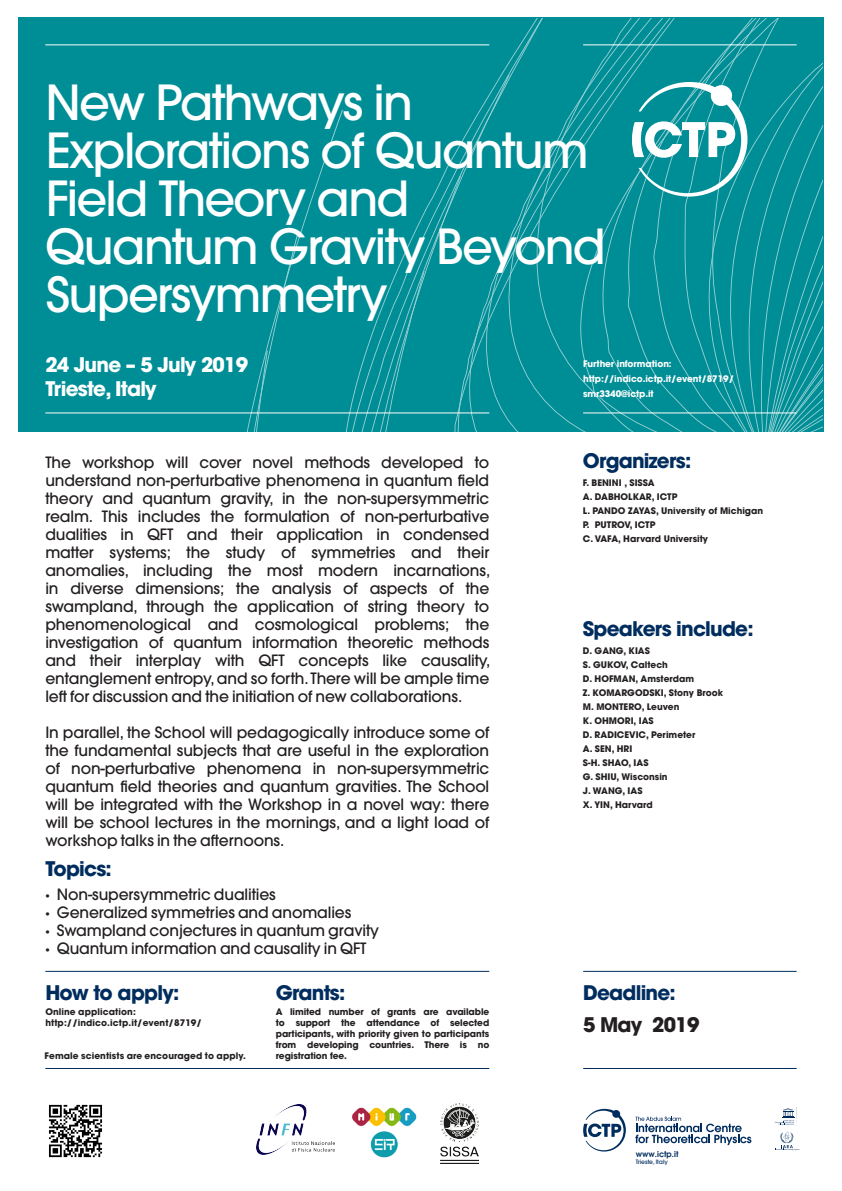
<style>
.page{position:relative;width:842px;height:1191px;background:#fff}
.page>*{position:absolute;margin:0;border:0;box-sizing:border-box;transform-origin:0 0}
.t1{font:500 48px/48px "Avant Garde";letter-spacing:-.035em;color:#fff}
.t2{font:700 20px "Avant Garde";letter-spacing:-.04em;color:#002d5e}
.t3{font:700 20px "Avant Garde";letter-spacing:-.04em;color:#fff}
.t4{font:700 20px "Avant Garde";letter-spacing:-.04em;color:#231f20}
.Body{font:500 15.5px/18px "Avant Garde";letter-spacing:-.01em;color:#231f20;text-align:justify}
.Body-2{font:700 9px/11px "Avant Garde";color:#231f20;text-align:justify}
.t5{font:700 9px "Avant Garde";letter-spacing:-.01em;color:#fff}
.Body-3{font:600 8px "Avant Garde";color:#002d5e}
.t6{font:500 6px "Avant Garde";letter-spacing:-.01em;color:#002d5e}
.s1{font-family:"Myriad Pro";font-weight:400}
</style>
<div class="page">
<div style="left:18px;top:18px;width:805px;height:414px;background:#008e96"></div>
<svg style="left:306px;top:18px;width:517px;height:414px"></svg>
<svg style="left:583px;top:1108px;width:43px;height:43px"></svg>
<svg style="left:635px;top:1116px;width:116px;height:29px"></svg>
<svg style="left:775px;top:1107px;width:25px;height:43px"></svg>
<img style="left:49px;top:1104px;width:53px;height:54px">
<hr style="left:45px;top:970px;width:444px;height:1px;background:#002d5e">
<hr style="left:45px;top:1068px;width:444px;height:1px;background:#002d5e">
<hr style="left:583px;top:970px;width:214px;height:1px;background:#002d5e">
<hr style="left:583px;top:1068px;width:214px;height:1px;background:#002d5e">
<img style="left:440px;top:1103px;width:39px;height:60px">
<img style="left:352px;top:1107px;width:65px;height:51px">
<img style="left:256px;top:1104px;width:78px;height:50px">
<svg style="left:632px;top:82px;width:115px;height:115px"></svg>
<hr style="left:45px;top:44px;width:444px;height:1px;background:#fff">
<hr style="left:583px;top:44px;width:214px;height:1px;background:#fff">
<hr style="left:45px;top:412px;width:444px;height:1px;background:#fff">
<hr style="left:583px;top:412px;width:214px;height:1px;background:#fff">
<p class="t1" style="left:45px;top:79px;width:562px">New Pathways in<br>Explorations of Quantum<br>Field Theory and<br>Quantum Gravity Beyond<br>Supersymmetry</p>
<p class="t3" style="left:45px;top:352px;width:204px">24 June – 5 July 2019</p>
<p class="t3" style="left:45px;top:376px;width:113px">Trieste, Italy</p>
<p class="t5" style="left:583px;top:358px;width:90px">Further information:</p>
<p class="t5" style="left:583px;top:373px;width:152px">http://indico.ictp.it/event/8719/</p>
<p class="t5" style="left:583px;top:388px;width:72px">smr3340@ictp.it</p>
<p class="Body" style="left:45px;top:453px;width:446px">The workshop will cover novel methods developed to understand non-perturbative phenomena in quantum field theory and quantum gravity, in the non-supersymmetric realm. This includes the formulation of non-perturbative dualities in QFT and their application in condensed matter systems; the study of symmetries and their anomalies, including the most modern incarnations, in diverse dimensions; the analysis of aspects of the swampland, through the application of string theory to phenomenological and cosmological problems; the investigation of quantum information theoretic methods and their interplay with QFT concepts like causality, entanglement entropy, and so forth. There will be ample time left for discussion and the initiation of new collaborations.</p>
<p class="Body" style="left:45px;top:723px;width:445px">In parallel, the School will pedagogically introduce some of the fundamental subjects that are useful in the exploration of non-perturbative phenomena in non-supersymmetric quantum field theories and quantum gravities. The School will be integrated with the Workshop in a novel way: there will be school lectures in the mornings, and a light load of workshop talks in the afternoons.</p>
<p class="Body" style="left:46px;top:885px;width:232px"><span class="s1">•</span> Non-supersymmetric dualities</p>
<p class="Body" style="left:46px;top:903px;width:307px"><span class="s1">•</span> Generalized symmetries and anomalies</p>
<p class="Body" style="left:46px;top:921px;width:335px"><span class="s1">•</span> Swampland conjectures in quantum gravity</p>
<p class="Body" style="left:46px;top:939px;width:322px"><span class="s1">•</span> Quantum information and causality in QFT</p>
<p class="t2" style="left:276px;top:979px;width:71px">Grants:</p>
<p class="t2" style="left:45px;top:856px;width:68px">Topics:</p>
<p class="t2" style="left:45px;top:979px;width:135px">How to apply:</p>
<p class="Body-2" style="left:45px;top:1006px;width:92px">Online application:</p>
<p class="Body-2" style="left:45px;top:1017px;width:158px">http://indico.ictp.it/event/8719/</p>
<p class="Body-2" style="left:276px;top:1006px;width:215px">A limited number of grants are available to support the attendance of selected participants, with priority given to participants from developing countries. There is no registration fee.</p>
<p class="Body-2" style="left:45px;top:1050px;width:203px">Female scientists are encouraged to apply.</p>
<p class="t2" style="left:583px;top:448px;width:110px">Organizers:</p>
<p class="Body-2" style="left:583px;top:477px;width:73px">F. BENINI , SISSA</p>
<p class="Body-2" style="left:583px;top:491px;width:96px">A. DABHOLKAR, ICTP</p>
<p class="Body-2" style="left:583px;top:505px;width:182px">L. PANDO ZAYAS, University of Michigan</p>
<p class="Body-2" style="left:583px;top:519px;width:74px">P. PUTROV, ICTP</p>
<p class="Body-2" style="left:583px;top:533px;width:127px">C. VAFA, Harvard University</p>
<p class="t2" style="left:583px;top:616px;width:172px">Speakers include:</p>
<p class="Body-2" style="left:583px;top:645px;width:68px">D. GANG, KIAS</p>
<p class="Body-2" style="left:583px;top:659px;width:86px">S. GUKOV, Caltech</p>
<p class="Body-2" style="left:583px;top:673px;width:113px">D. HOFMAN, Amsterdam</p>
<p class="Body-2" style="left:583px;top:687px;width:142px">Z. KOMARGODSKI, Stony Brook</p>
<p class="Body-2" style="left:583px;top:701px;width:98px">M. MONTERO, Leuven</p>
<p class="Body-2" style="left:583px;top:715px;width:72px">K. OHMORI, IAS</p>
<p class="Body-2" style="left:583px;top:729px;width:114px">D. RADICEVIC, Perimeter</p>
<p class="Body-2" style="left:583px;top:743px;width:51px">A. SEN, HRI</p>
<p class="Body-2" style="left:583px;top:757px;width:67px">S-H. SHAO, IAS</p>
<p class="Body-2" style="left:583px;top:771px;width:86px">G. SHIU, Wisconsin</p>
<p class="Body-2" style="left:583px;top:785px;width:61px">J. WANG, IAS</p>
<p class="Body-2" style="left:583px;top:799px;width:71px">X. YIN, Harvard</p>
<p class="t2" style="left:583px;top:979px;width:94px">Deadline:</p>
<p class="t4" style="left:583px;top:1012px;width:118px">5 May 2019</p>
<p class="Body-3" style="left:636px;top:1148px;width:44px">www.ictp.it</p>
<p class="t6" style="left:636px;top:1158px;width:34px">Trieste, Italy</p>
</div>
